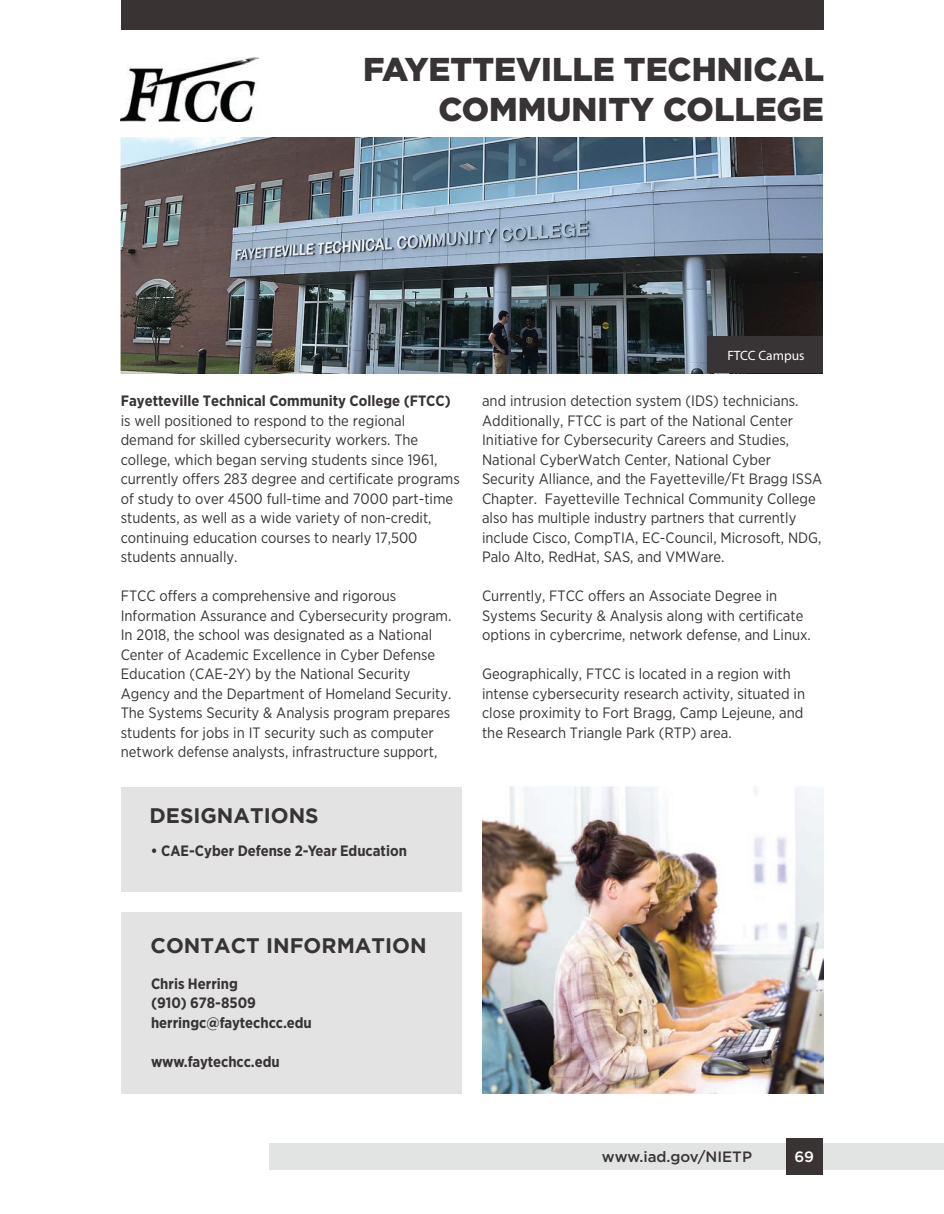
<style>
.page{position:relative;width:944px;height:1214px;background:#fff}
.page>*{position:absolute;margin:0;border:0;box-sizing:border-box;transform-origin:0 0}
.t1{font:900 33px/39.6px "Gotham";color:#383334;text-align:right}
.t2{font:700 21px "Gotham";color:#383334}
.t3{font:15px/19.5px "Gotham Narrow";color:#383334}
.t4{font:700 15px/19.5px "Gotham Narrow";color:#383334}
.t5{font:500 15px "Gotham";color:#393334}
.t6{font:500 15px "Gotham";color:#fff}
.t7{font:13.5px "Myriad Pro";color:#fff}
</style>
<div class="page">
<div style="left:269px;top:1143px;width:675px;height:26px;background:#e2e3e3"></div>
<div style="left:786px;top:1138px;width:37px;height:37px;background:#393334"></div>
<div style="left:121px;top:0;width:702px;height:30px;background:#393334"></div>
<div style="left:121px;top:912px;width:340px;height:181px;background:#e2e3e2"></div>
<img style="left:120px;top:138px;width:703px;height:235px">
<div style="left:121px;top:786px;width:340px;height:105px;background:#e2e3e2"></div>
<div style="left:707px;top:337px;width:115px;height:36px;background:#383334"></div>
<img style="left:482px;top:786px;width:341px;height:307px">
<img style="left:121px;top:57px;width:137px;height:64px">
<h1 class="t1" style="left:363px;top:49px;width:462px">FAYETTEVILLE TECHNICAL<br>COMMUNITY COLLEGE</h1>
<p class="t4" style="left:121px;top:391px;width:332px">Fayetteville Technical Community College (FTCC)</p>
<p class="t3" style="left:121px;top:410px;width:340px">is well positioned to respond to the regional demand for skilled cybersecurity workers. The college, which began serving students since 1961, currently offers 283 degree and certificate programs of study to over 4500 full-time and 7000 part-time students, as well as a wide variety of non-credit, continuing education courses to nearly 17,500 students annually.</p>
<p class="t3" style="left:121px;top:586px;width:332px">FTCC offers a comprehensive and rigorous Information Assurance and Cybersecurity program.<br>In 2018, the school was designated as a National Center of Academic Excellence in Cyber Defense Education (CAE-2Y) by the National Security Agency and the Department of Homeland Security.<br>The Systems Security &amp; Analysis program prepares students for jobs in IT security such as computer network defense analysts, infrastructure support,</p>
<h2 class="t2" style="left:149px;top:807px;width:171px">DESIGNATIONS</h2>
<p class="t4" style="left:151px;top:840px;width:257px">• CAE-Cyber Defense 2-Year Education</p>
<p class="t7" style="left:727px;top:347px;width:79px">FTCC Campus</p>
<p class="t3" style="left:482px;top:391px;width:342px">and intrusion detection system (IDS) technicians.<br>Additionally, FTCC is part of the National Center Initiative for Cybersecurity Careers and Studies, National CyberWatch Center, National Cyber Security Alliance, and the Fayetteville/Ft Bragg ISSA Chapter. Fayetteville Technical Community College also has multiple industry partners that currently include Cisco, CompTIA, EC-Council, Microsoft, NDG, Palo Alto, RedHat, SAS, and VMWare.</p>
<p class="t3" style="left:482px;top:586px;width:330px">Currently, FTCC offers an Associate Degree in<br>Systems Security &amp; Analysis along with certificate options in cybercrime, network defense, and Linux.</p>
<p class="t3" style="left:482px;top:664px;width:324px">Geographically, FTCC is located in a region with intense cybersecurity research activity, situated in close proximity to Fort Bragg, Camp Lejeune, and the Research Triangle Park (RTP) area.</p>
<h2 class="t2" style="left:151px;top:937px;width:277px">CONTACT INFORMATION</h2>
<p class="t4" style="left:151px;top:973px;width:162px">Chris Herring<br>(910) 678-8509 herringc@faytechcc.edu</p>
<p class="t4" style="left:151px;top:1051px;width:130px">www.faytechcc.edu</p>
<p class="t5" style="left:602px;top:1148px;width:151px">www.iad.gov/NIETP</p>
<p class="t6" style="left:794px;top:1148px;width:21px">69</p>
</div>
